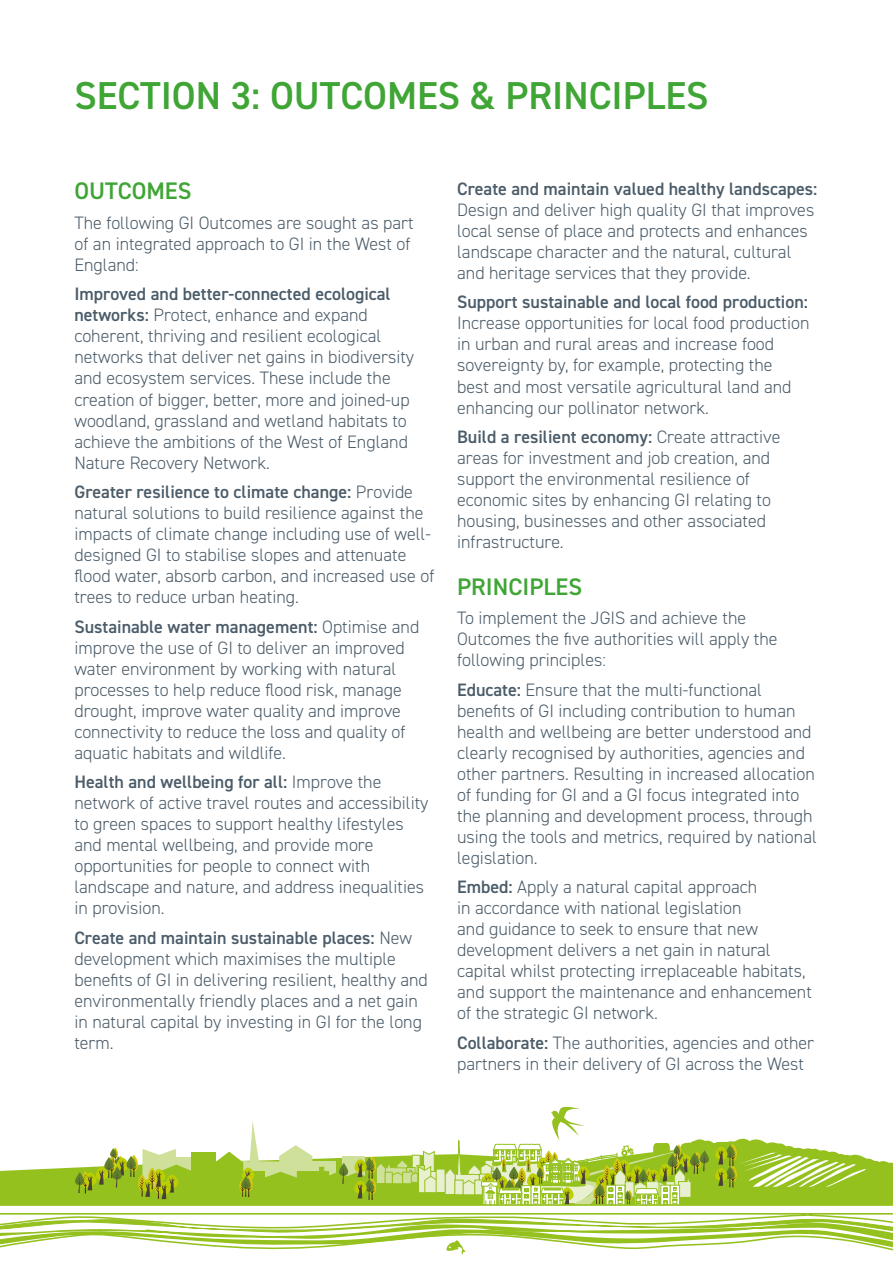
<style>
.page{position:relative;width:893px;height:1263px;background:#fff}
.page>*{position:absolute;margin:0;border:0;box-sizing:border-box;transform-origin:0 0}
.t1{font:600 39px "DIN2014";color:#3fa535}
.t2{font:600 24px "DIN2014";color:#3fa535}
.t3{font:300 18px/21px "DIN2014";color:#4b5c69}
.t4{font:600 18px "DIN2014";color:#4b5c69}
.s1{font-weight:600}
</style>
<div class="page">
<svg style="left:0;top:1107px;width:893px;height:148px"></svg>
<h1 class="t1" style="left:74px;top:70px;width:636px">SECTION 3: OUTCOMES &amp; PRINCIPLES</h1>
<h2 class="t2" style="left:74px;top:175px;width:119px">OUTCOMES</h2>
<p class="t3" style="left:74px;top:212px;width:341px">The following GI Outcomes are sought as part of an integrated approach to GI in the West of<br>England:</p>
<p class="t3" style="left:74px;top:284px;width:341px"><span class="s1">Improved and better-connected ecological networks:</span> Protect, enhance and expand coherent, thriving and resilient ecological networks that deliver net gains in biodiversity and ecosystem services. These include the creation of bigger, better, more and joined-up woodland, grassland and wetland habitats to achieve the ambitions of the West of England Nature Recovery Network.</p>
<p class="t3" style="left:74px;top:481px;width:362px"><span class="s1">Greater resilience to climate change:</span> Provide natural solutions to build resilience against the impacts of climate change including use of well&shy;designed GI to stabilise slopes and attenuate flood water, absorb carbon, and increased use of trees to reduce urban heating.</p>
<p class="t3" style="left:74px;top:616px;width:346px"><span class="s1">Sustainable water management:</span> Optimise and improve the use of GI to deliver an improved water environment by working with natural processes to help reduce flood risk, manage drought, improve water quality and improve connectivity to reduce the loss and quality of aquatic habitats and wildlife.</p>
<p class="t3" style="left:74px;top:771px;width:356px"><span class="s1">Health and wellbeing for all:</span> Improve the network of active travel routes and accessibility to green spaces to support healthy lifestyles and mental wellbeing, and provide more opportunities for people to connect with landscape and nature, and address inequalities in provision.</p>
<p class="t3" style="left:74px;top:927px;width:355px"><span class="s1">Create and maintain sustainable places:</span> New development which maximises the multiple benefits of GI in delivering resilient, healthy and environmentally friendly places and a net gain in natural capital by investing in GI for the long term.</p>
<p class="t4" style="left:457px;top:177px;width:362px">Create and maintain valued healthy landscapes:</p>
<p class="t3" style="left:457px;top:199px;width:359px">Design and deliver high quality GI that improves local sense of place and protects and enhances landscape character and the natural, cultural and heritage services that they provide.</p>
<p class="t4" style="left:457px;top:290px;width:352px">Support sustainable and local food production:</p>
<p class="t3" style="left:457px;top:313px;width:354px">Increase opportunities for local food production in urban and rural areas and increase food sovereignty by, for example, protecting the<br>best and most versatile agricultural land and enhancing our pollinator network.</p>
<p class="t3" style="left:457px;top:426px;width:325px"><span class="s1">Build a resilient economy:</span> Create attractive areas for investment and job creation, and support the environmental resilience of economic sites by enhancing GI relating to housing, businesses and other associated infrastructure.</p>
<h2 class="t2" style="left:457px;top:570px;width:126px">PRINCIPLES</h2>
<p class="t3" style="left:457px;top:607px;width:322px">To implement the JGIS and achieve the<br>Outcomes the five authorities will apply the following principles:</p>
<p class="t3" style="left:457px;top:679px;width:361px"><span class="s1">Educate:</span> Ensure that the multi-functional benefits of GI including contribution to human health and wellbeing are better understood and clearly recognised by authorities, agencies and other partners. Resulting in increased allocation of funding for GI and a GI focus integrated into the planning and development process, through using the tools and metrics, required by national legislation.</p>
<p class="t3" style="left:457px;top:876px;width:356px"><span class="s1">Embed:</span> Apply a natural capital approach<br>in accordance with national legislation<br>and guidance to seek to ensure that new development delivers a net gain in natural capital whilst protecting irreplaceable habitats, and support the maintenance and enhancement of the strategic GI network.</p>
<p class="t3" style="left:457px;top:1032px;width:359px"><span class="s1">Collaborate:</span> The authorities, agencies and other partners in their delivery of GI across the West</p>
</div>
